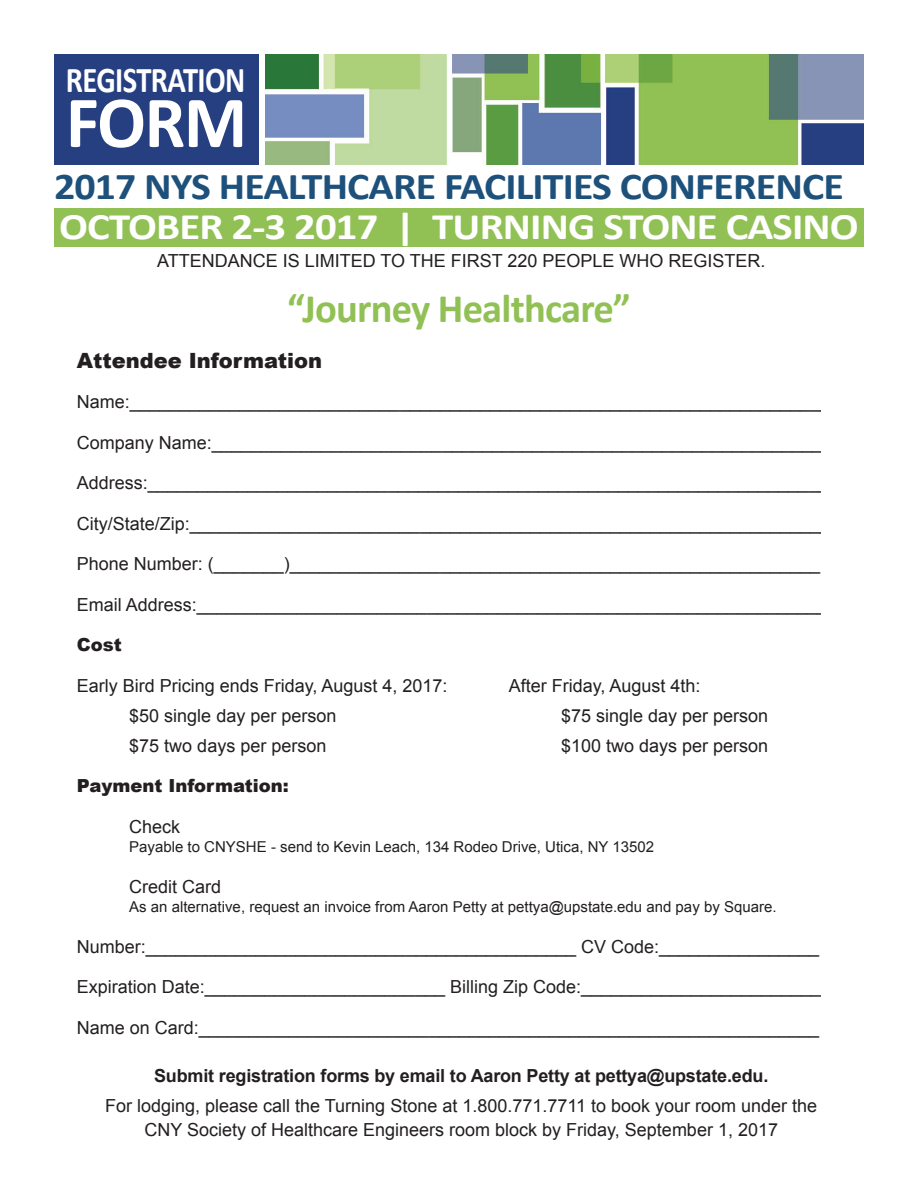
<style>
.page{position:relative;width:918px;height:1188px;background:#fff}
.page>*{position:absolute;margin:0;border:0;box-sizing:border-box;transform-origin:0 0}
.t1{font:700 73.95px "Calibri";color:#fff}
.t2{font:700 40.65px "Calibri";letter-spacing:-.02em;color:#91c155}
.t3{font:700 38.1px "Calibri";letter-spacing:-.02em;color:#1d517b;scale:1.1 1}
.t4{font:700 37.5px "Calibri";letter-spacing:-.02em;color:#fff;scale:1.14 1}
.t5{font:700 36.45px "Calibri";letter-spacing:-.02em;color:#fff;scale:.84 1}
.t6{font:900 21px "Arial";color:#231f20}
.t7{font:18px/30px "Arial";color:#231f20}
.t8{font:700 18px "Arial";letter-spacing:-.01em;color:#231f20}
.t9{font:900 18px "Arial";color:#231f20}
.t10{font:15px "Arial";color:#231f20}
</style>
<div class="page">
<div style="left:54px;top:54px;width:204px;height:111px;background:#263f81"></div>
<img style="left:265px;top:54px;width:599px;height:110px">
<div style="left:54px;top:209px;width:810px;height:38px;background:#91c155"></div>
<h3 class="t5" style="left:66px;top:57px;width:215px">REGISTRATION</h3>
<h1 class="t1" style="left:66px;top:75px;width:183px">FORM</h1>
<h3 class="t3" style="left:54px;top:162px;width:720px">2017 NYS HEALTHCARE FACILITIES CONFERENCE</h3>
<h3 class="t4" style="left:59px;top:202px;width:703px">OCTOBER 2-3 2017 | TURNING STONE CASINO</h3>
<p class="t7" style="left:157px;top:246px;width:24px">Attendance</p>
<p class="t7" style="left:283px;top:246px;width:70px">is limited</p>
<p class="t7" style="left:380px;top:246px;width:42px">t o the</p>
<p class="t7" style="left:451px;top:246px;width:29px">first</p>
<p class="t7" style="left:507px;top:246px;width:85px">220 people</p>
<p class="t7" style="left:619px;top:246px;width:63px">wh o reg</p>
<p class="t7" style="left:707px;top:246px;width:18px">ister</p>
<p class="t7" style="left:761px;top:246px;width:7px">.</p>
<h2 class="t2" style="left:287px;top:282px;width:345px">“Journey Healthcare”</h2>
<p class="t6" style="left:77px;top:345px;width:247px">Attendee Information</p>
<p class="t7" style="left:77px;top:387px;width:765px">Name:_______________________________________________________________________</p>
<p class="t7" style="left:77px;top:427px;width:747px">Company Name:_____________________________________________________________</p>
<p class="t7" style="left:77px;top:468px;width:763px">Address:_____________________________________________________________________</p>
<p class="t7" style="left:77px;top:508px;width:755px">City/State/Zip:________________________________________________________________</p>
<p class="t7" style="left:77px;top:549px;width:745px">Phone Number: (_______)_____________________________________________________</p>
<p class="t7" style="left:77px;top:589px;width:762px">Email Address:________________________________________________________________</p>
<p class="t9" style="left:77px;top:632px;width:47px">Cost</p>
<p class="t7" style="left:129px;top:670px;width:320px;text-indent:-53px">Early Bird Pricing ends Friday, August 4, 2017: $50 single day per person<br>$75 two days per person</p>
<p class="t9" style="left:77px;top:773px;width:213px">Payment Information:</p>
<p class="t7" style="left:129px;top:811px;width:53px">Check</p>
<p class="t10" style="left:129px;top:837px;width:526px">Payable to CNYSHE - send to Kevin Leach, 134 Rodeo Drive, Utica, NY 13502</p>
<p class="t7" style="left:129px;top:871px;width:94px">Credit Card</p>
<p class="t10" style="left:129px;top:897px;width:649px">As an alternative, request an invoice from Aaron Petty at pettya@upstate.edu and pay by Square.</p>
<p class="t7" style="left:77px;top:931px;width:744px">Number:___________________________________________ CV Code:________________</p>
<p class="t7" style="left:77px;top:972px;width:746px">Expiration Date:________________________ Billing Zip Code:________________________</p>
<p class="t7" style="left:77px;top:1012px;width:744px">Name on Card:______________________________________________________________</p>
<p class="t8" style="left:154px;top:1063px;width:616px">Submit registration forms by email to Aaron Petty at pettya@upstate.edu.</p>
<p class="t7" style="left:105px;top:1093px;width:714px;line-height:24px;text-align:center">For lodging, please call the Turning Stone at 1.800.771.7711 to book your room under the<br>CNY Society of Healthcare Engineers room block by Friday, September 1, 2017</p>
<p class="t7" style="left:561px;top:671px;width:209px;text-indent:-53px">After Friday, August 4th:<br>$75 single day per person $100 two days per person</p>
</div>
